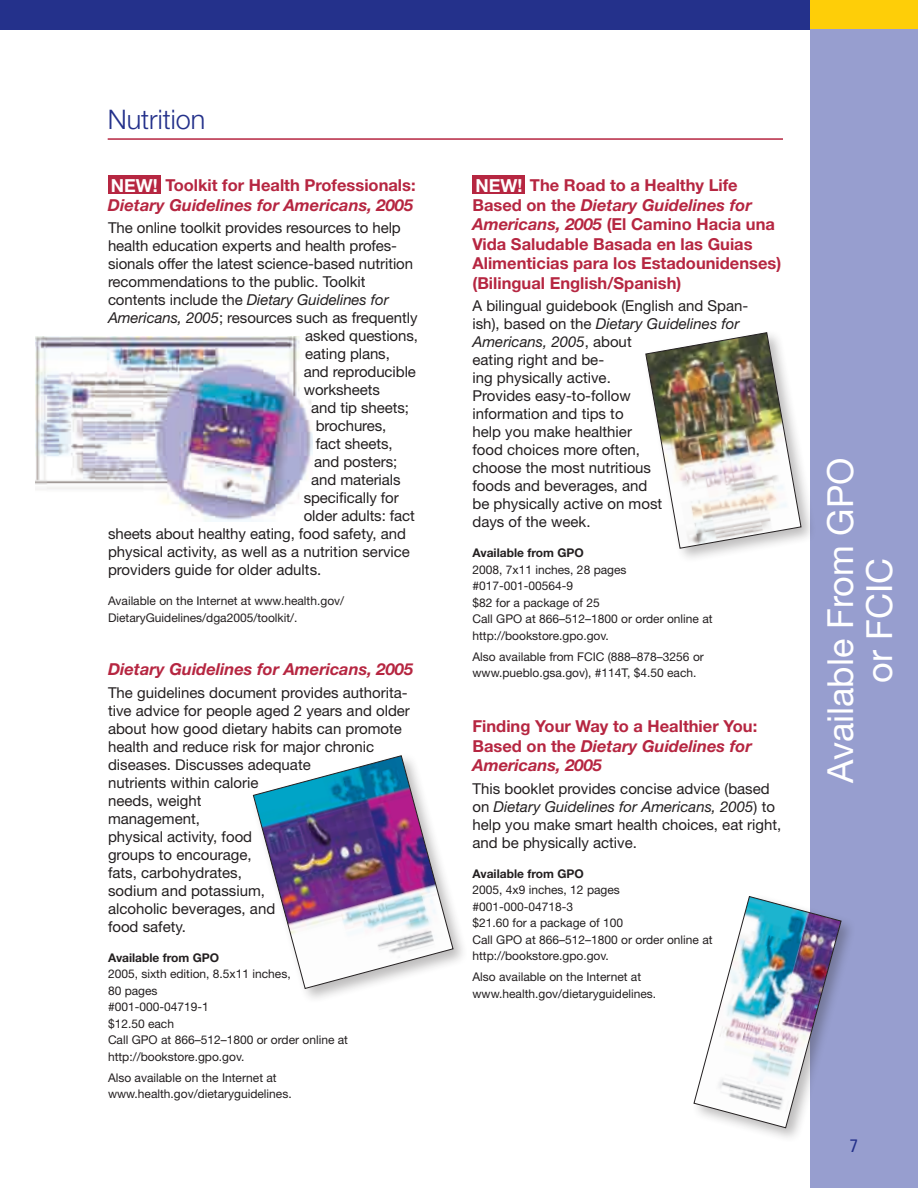
<style>
.page{position:relative;width:918px;height:1188px;background:#fff}
.page>*{position:absolute;margin:0;border:0;box-sizing:border-box;transform-origin:0 0}
.t1{font:36px/39px "Helvetica Neue";color:#fff;text-align:center}
.t2{font:300 27px "Helvetica Neue";color:#24318b}
.t3{font:condensed 18px "Frutiger";color:#24318b}
.t4{font:700 16.5px/19.5px "Helvetica Neue";color:#b62641}
.t5{font:italic 700 16.5px/19.5px "Helvetica Neue";color:#b62641}
.t6{font:15px/18px "Helvetica Neue";color:#231f20}
.t7{font:12px/16.5px "Helvetica Neue";color:#231f20}
.t8{font:700 12px "Helvetica Neue";color:#231f20}
.s1{font-style:normal;font-size:18px;color:#fff}
.s2{font-style:normal}
.s3{font-style:italic}
.s4{font-size:18px;color:#fff}
</style>
<div class="page">
<hr style="left:108px;top:138px;width:675px;height:2px;background:#b62641">
<div style="left:1px;top:0;width:809px;height:29px;background:#24318b"></div>
<img style="left:35px;top:336px;width:277px;height:186px">
<div style="left:108px;top:176px;width:53px;height:18px;background:#b62641"></div>
<div style="left:810px;top:0;width:108px;height:29px;background:#fece08"></div>
<div style="left:810px;top:29px;width:108px;height:1159px;background:#979ecf"></div>
<div style="left:249px;top:751px;width:218px;height:252px;background:#231f20;opacity:.3"></div>
<img style="left:253px;top:755px;width:201px;height:234px">
<div style="left:472px;top:176px;width:53px;height:18px;background:#b62641"></div>
<div style="left:641px;top:328px;width:175px;height:235px;background:#231f20;opacity:.3"></div>
<img style="left:645px;top:332px;width:157px;height:217px">
<div style="left:689px;top:892px;width:166px;height:250px;background:#231f20;opacity:.3"></div>
<img style="left:693px;top:896px;width:149px;height:232px">
<h1 class="t2" style="left:108px;top:103px;width:99px">Nutrition</h1>
<h2 class="t5" style="left:108px;top:175px;width:309px"><span class="s1">NEW!</span> <span class="s2">Toolkit for Health Professionals:<br></span>Dietary Guidelines for Americans, 2005</h2>
<p class="t6" style="left:108px;top:219px;width:311px">The online toolkit provides resources to help health education experts and health profes&shy;sionals offer the latest science-based nutrition recommendations to the public. Toolkit contents include the <span class="s3">Dietary Guidelines for Americans, 2005</span>; resources such as frequently</p>
<p class="t6" style="left:305px;top:327px;width:114px">asked questions,</p>
<p class="t6" style="left:305px;top:345px;width:86px">eating plans,</p>
<p class="t6" style="left:304px;top:363px;width:114px">and reproducible</p>
<p class="t6" style="left:304px;top:381px;width:78px">worksheets</p>
<p class="t6" style="left:311px;top:399px;width:99px">and tip sheets;</p>
<p class="t6" style="left:316px;top:417px;width:72px">brochures,</p>
<p class="t6" style="left:316px;top:435px;width:78px">fact sheets,</p>
<p class="t6" style="left:314px;top:453px;width:85px">and posters;</p>
<p class="t6" style="left:311px;top:471px;width:91px">and materials</p>
<p class="t6" style="left:304px;top:489px;width:97px">specifically for</p>
<p class="t6" style="left:304px;top:507px;width:113px">older adults: fact</p>
<p class="t6" style="left:108px;top:525px;width:303px">sheets about healthy eating, food safety, and physical activity, as well as a nutrition service providers guide for older adults.</p>
<p class="t7" style="left:108px;top:593px;width:238px">Available on the Internet at www.health.gov/</p>
<p class="t7" style="left:108px;top:609px;width:191px">DietaryGuidelines/dga2005/toolkit/.</p>
<h2 class="t5" style="left:108px;top:659px;width:307px">Dietary Guidelines for Americans, 2005</h2>
<p class="t6" style="left:108px;top:683px;width:303px">The guidelines document provides authorita&shy;tive advice for people aged 2 years and older about how good dietary habits can promote health and reduce risk for major chronic diseases. Discusses adequate<br>nutrients within calorie<br>needs, weight<br>management,<br>physical activity, food<br>groups to encourage,<br>fats, carbohydrates,<br>sodium and potassium,<br>alcoholic beverages, and<br>food safety.</p>
<h3 class="t8" style="left:108px;top:950px;width:113px">Available from GPO</h3>
<p class="t7" style="left:108px;top:965px;width:242px">2005, sixth edition, 8.5x11 inches,<br>80 pages<br>#001-000-04719-1<br>$12.50 each<br>Call GPO at 866–512–1800 or order online at</p>
<p class="t7" style="left:108px;top:1048px;width:138px">http://bookstore.gpo.gov.</p>
<p class="t7" style="left:108px;top:1069px;width:170px">Also available on the Internet at</p>
<p class="t7" style="left:108px;top:1085px;width:185px">www.health.gov/dietaryguidelines.</p>
<h2 class="t4" style="left:472px;top:175px;width:310px"><span class="s4">NEW!</span> The Road to a Healthy Life Based on the <span class="s3">Dietary Guidelines for Americans, 2005</span> (El Camino Hacia una Vida Saludable Basada en las Guias Alimenticias para los Estadounidenses) (Bilingual English/Spanish)</h2>
<p class="t6" style="left:472px;top:297px;width:277px">A bilingual guidebook (English and Span&shy;ish), based on the <span class="s3">Dietary Guidelines for<br>Americans, 2005</span>, about<br>eating right and be-<br>ing physically active.<br>Provides easy-to-follow<br>information and tips to<br>help you make healthier<br>food choices more often,<br>choose the most nutritious<br>foods and beverages, and<br>be physically active on most<br>days of the week.</p>
<h3 class="t8" style="left:472px;top:546px;width:113px">Available from GPO</h3>
<p class="t7" style="left:472px;top:561px;width:242px">2008, 7x11 inches, 28 pages #017-001-00564-9<br>$82 for a package of 25<br>Call GPO at 866–512–1800 or order online at</p>
<p class="t7" style="left:472px;top:627px;width:138px">http://bookstore.gpo.gov.</p>
<p class="t7" style="left:472px;top:648px;width:233px">Also available from FCIC (888–878–3256 or</p>
<p class="t7" style="left:472px;top:665px;width:226px">www.pueblo.gsa.gov), #114T, $4.50 each.</p>
<h2 class="t4" style="left:472px;top:716px;width:286px">Finding Your Way to a Healthier You:<br>Based on the <span class="s3">Dietary Guidelines for<br>Americans, 2005</span></h2>
<p class="t6" style="left:472px;top:779px;width:310px">This booklet provides concise advice (based on <span class="s3">Dietary Guidelines for Americans, 2005</span>) to help you make smart health choices, eat right, and be physically active.</p>
<h3 class="t8" style="left:472px;top:866px;width:113px">Available from GPO</h3>
<p class="t7" style="left:472px;top:881px;width:242px">2005, 4x9 inches, 12 pages #001-000-04718-3<br>$21.60 for a package of 100<br>Call GPO at 866–512–1800 or order online at</p>
<p class="t7" style="left:472px;top:947px;width:138px">http://bookstore.gpo.gov.</p>
<p class="t7" style="left:472px;top:968px;width:170px">Also available on the Internet at</p>
<p class="t7" style="left:472px;top:985px;width:185px">www.health.gov/dietaryguidelines.</p>
<h1 class="t1" style="left:821px;top:783px;width:327px;rotate:-90deg">Available From GPO or FCIC</h1>
<p class="t3" style="left:849px;top:1135px;width:10px">7</p>
</div>
